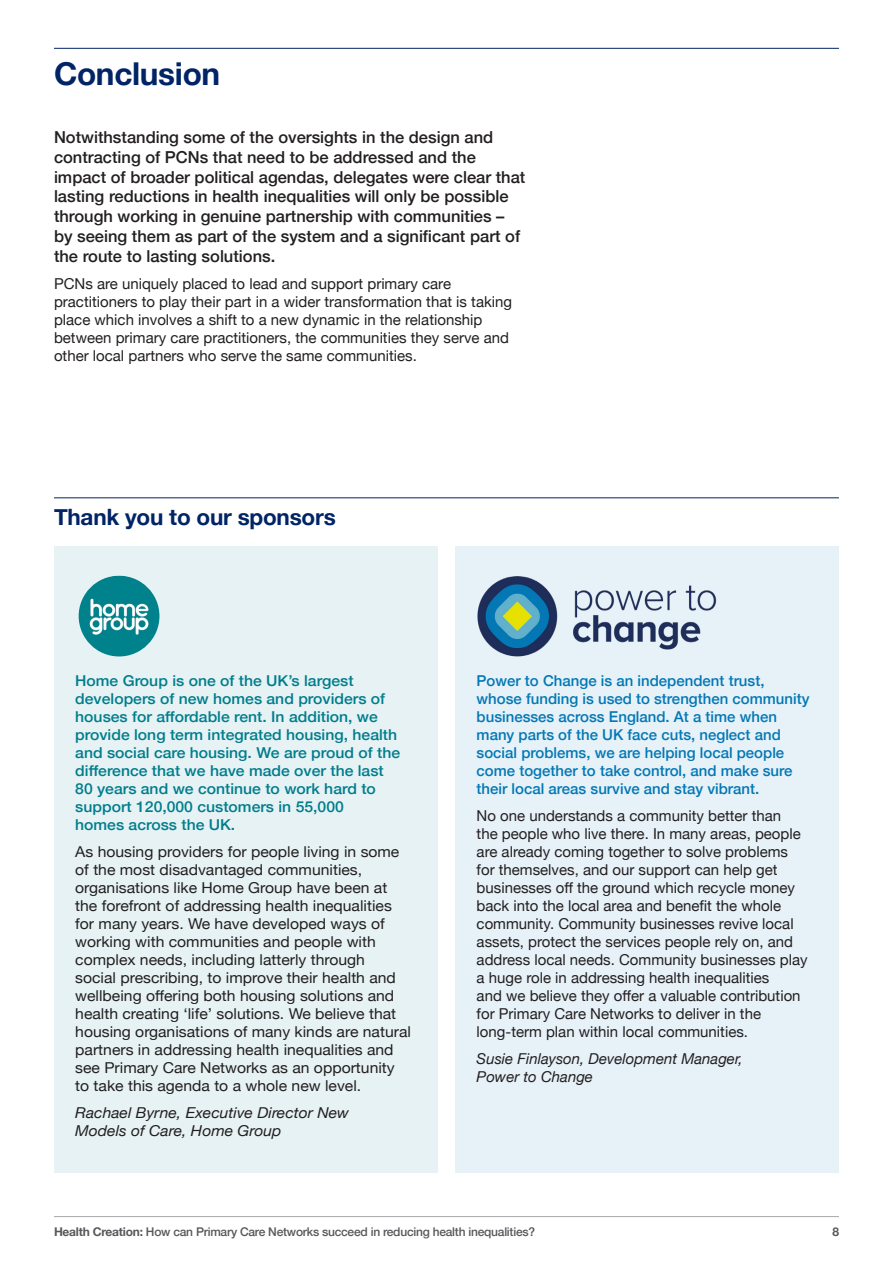
<style>
.page{position:relative;width:893px;height:1263px;background:#fff}
.page>*{position:absolute;margin:0;border:0;box-sizing:border-box;transform-origin:0 0}
.t1{font:700 31.5px "Helvetica Neue";letter-spacing:-.01em;color:#002466}
.t2{font:700 22.5px "Helvetica Neue";letter-spacing:-.01em;color:#002466}
.t3{font:500 16.5px/19.8px "Helvetica Neue";color:#231f20}
.t4{font:15px/18px "Helvetica Neue";color:#231f20}
.t5{font:15px/18px "Helvetica Neue";color:#231f20;scale:1.05 1}
.t6{font:500 15px/18px "Helvetica Neue";color:#007d8c;scale:1.05 1}
.t7{font:500 15px/18px "Helvetica Neue";color:#0378b5}
.t8{font:italic 15px/18px "Helvetica Neue";color:#231f20;scale:1.05 1}
.t9{font:italic 15px/18px "Helvetica Neue";color:#231f20}
.t10{font:500 12px "Helvetica Neue";letter-spacing:-.02em;color:#57585a}
.t11{font:700 12px "Helvetica Neue";color:#57585a}
.s1{font-weight:700}
</style>
<div class="page">
<hr style="left:54px;top:1216px;width:785px;height:1px;background:#a8a9ad">
<hr style="left:54px;top:48px;width:785px;height:1px;background:#002466">
<div style="left:456px;top:546px;width:383px;height:626px;background:#e6f1f8"></div>
<div style="left:54px;top:546px;width:383px;height:626px;background:#e6f2f4"></div>
<img style="left:477px;top:576px;width:240px;height:81px">
<hr style="left:54px;top:497px;width:785px;height:1px;background:#002466">
<img style="left:79px;top:576px;width:80px;height:80px;border-radius:40px">
<p class="t1" style="left:54px;top:49px;width:168px">Conclusion</p>
<p class="t3" style="left:54px;top:126px;width:473px">Notwithstanding some of the oversights in the design and contracting of PCNs that need to be addressed and the impact of broader political agendas, delegates were clear that lasting reductions in health inequalities will only be possible through working in genuine partnership with communities – by seeing them as part of the system and a significant part of the route to lasting solutions.</p>
<p class="t4" style="left:54px;top:275px;width:460px">PCNs are uniquely placed to lead and support primary care practitioners to play their part in a wider transformation that is taking place which involves a shift to a new dynamic in the relationship between primary care practitioners, the communities they serve and other local partners who serve the same communities.</p>
<p class="t2" style="left:54px;top:500px;width:283px">Thank you to our sponsors</p>
<p class="t6" style="left:75px;top:670px;width:311px">Home Group is one of the UK’s largest developers of new homes and providers of houses for affordable rent. In addition, we provide long term integrated housing, health and social care housing. We are proud of the difference that we have made over the last 80 years and we continue to work hard to support 120,000 customers in 55,000<br>homes across the UK.</p>
<p class="t5" style="left:75px;top:843px;width:321px">As housing providers for people living in some of the most disadvantaged communities, organisations like Home Group have been at the forefront of addressing health inequalities for many years. We have developed ways of working with communities and people with complex needs, including latterly through<br>social prescribing, to improve their health and wellbeing offering both housing solutions and health creating ‘life’ solutions. We believe that housing organisations of many kinds are natural partners in addressing health inequalities and see Primary Care Networks as an opportunity to take this agenda to a whole new level.</p>
<p class="t8" style="left:75px;top:1104px;width:262px">Rachael Byrne, Executive Director New<br>Models of Care, Home Group</p>
<p class="t7" style="left:477px;top:670px;width:334px">Power to Change is an independent trust, whose funding is used to strengthen community businesses across England. At a time when many parts of the UK face cuts, neglect and social problems, we are helping local people come together to take control, and make sure their local areas survive and stay vibrant.</p>
<p class="t4" style="left:477px;top:807px;width:332px">No one understands a community better than<br>the people who live there. In many areas, people are already coming together to solve problems for themselves, and our support can help get businesses off the ground which recycle money back into the local area and benefit the whole community. Community businesses revive local assets, protect the services people rely on, and address local needs. Community businesses play a huge role in addressing health inequalities<br>and we believe they offer a valuable contribution for Primary Care Networks to deliver in the long-term plan within local communities.</p>
<p class="t9" style="left:477px;top:1050px;width:268px">Susie Finlayson, Development Manager,<br>Power to Change</p>
<p class="t10" style="left:54px;top:1222px;width:483px"><span class="s1">Health Creation:</span> How can Primary Care Networks succeed in reducing health inequalities?</p>
<p class="t11" style="left:832px;top:1223px;width:8px">8</p>
</div>
